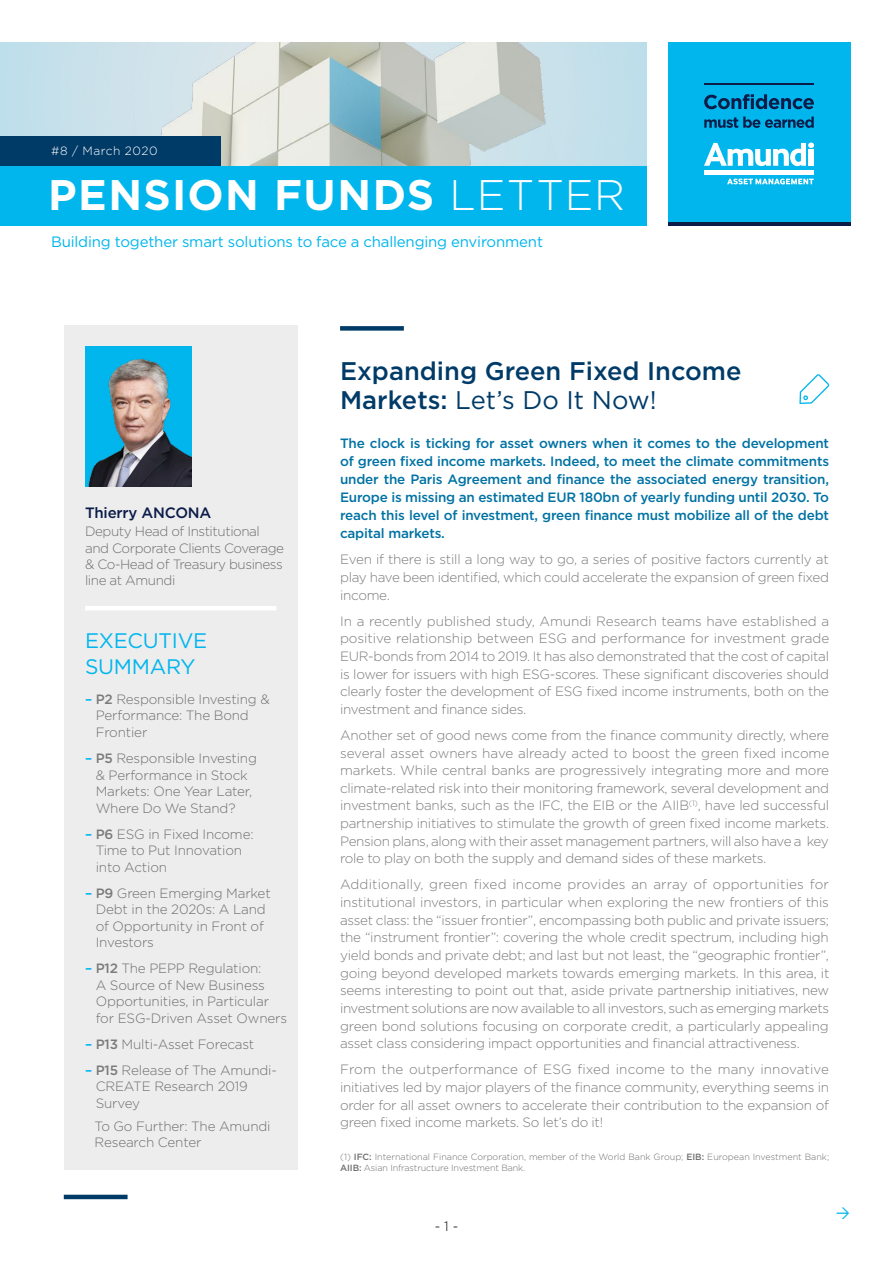
<style>
.page{position:relative;width:893px;height:1263px;background:#fff}
.page>*{position:absolute;margin:0;border:0;box-sizing:border-box;transform-origin:0 0}
.t1{font:700 42.75px "Gotham";letter-spacing:.03em;color:#fff}
.t2{font:500 25.5px/28.5px "Gotham";color:#003b68}
.t3{font:21px/25.2px "Gotham";letter-spacing:-.01em;color:#00b6ed}
.t4{font:15px "Gotham";letter-spacing:-.01em;color:#00b6ed}
.t5{font:500 15px "Gotham";letter-spacing:-.01em;color:#0c1c49}
.t6{font:300 13.5px/17.7px "Gotham";letter-spacing:-.02em;color:#7c7b7b;text-align:justify}
.t7{font:300 13.5px/16.5px "Gotham";letter-spacing:-.01em;color:#706f6f}
.t8{font:500 13.5px/18px "Gotham";letter-spacing:-.015em;color:#0072a3;text-align:justify}
.t9{font:300 13.5px/16.2px "Gotham";letter-spacing:-.03em;color:#706f6f}
.t10{font:300 13.5px "Gotham";color:#000}
.t11{font:300 12px "Gotham";letter-spacing:.05em;color:#fff}
.t12{font:300 9px/10.8px "Gotham";color:#706f6f}
.s1{font-weight:300}
.s2{font-weight:500;color:#00b6ed}
.s3{font-weight:500;color:#7c7b7b}
.s4{font-weight:400}
.s5{font-weight:500}
</style>
<div class="page">
<hr style="left:64px;top:1195px;width:64px;height:4px;background:#003b68">
<div style="left:340px;top:326px;width:64px;height:5px;background:#003b68"></div>
<div style="left:64px;top:325px;width:234px;height:844px;background:#ededed"></div>
<img style="left:85px;top:347px;width:106px;height:140px">
<hr style="left:85px;top:606px;width:191px;height:4px;background:#fff">
<svg style="left:799px;top:374px;width:30px;height:30px"></svg>
<div style="left:0;top:43px;width:646px;height:123px;background:#c2e0eb"></div>
<img style="left:79px;top:43px;width:480px;height:123px">
<div style="left:0;top:136px;width:220px;height:30px;background:#003b68"></div>
<div style="left:0;top:166px;width:646px;height:59px;background:#00b6ed"></div>
<div style="left:668px;top:43px;width:182px;height:182px;background:#00b6ed"></div>
<hr style="left:668px;top:222px;width:182px;height:3px;background:#0c1c49">
<hr style="left:704px;top:170px;width:110px;height:4px;background:#fff">
<svg style="left:704px;top:143px;width:110px;height:23px"></svg>
<div style="left:809px;top:149px;width:5px;height:17px;background:#fff"></div>
<svg style="left:727px;top:178px;width:87px;height:7px"></svg>
<hr style="left:704px;top:83px;width:110px;height:2px;background:#0c1c49">
<svg style="left:704px;top:94px;width:110px;height:15px"></svg>
<svg style="left:704px;top:117px;width:110px;height:11px"></svg>
<p class="t11" style="left:51px;top:143px;width:108px">#8 / March 2020</p>
<h1 class="t1" style="left:48px;top:167px;width:578px">PENSION FUNDS <span class="s1">LETTER</span></h1>
<p class="t4" style="left:51px;top:232px;width:494px">Building together smart solutions to face a challenging environment</p>
<p class="t5" style="left:85px;top:503px;width:128px">Thierry ANCONA</p>
<p class="t9" style="left:85px;top:523px;width:201px">Deputy Head of Institutional and Corporate Clients Coverage &amp; Co-Head of Treasury business line at Amundi</p>
<h3 class="t3" style="left:85px;top:628px;width:124px">EXECUTIVE<br>SUMMARY</h3>
<p class="t7" style="left:96px;top:690px;width:176px;text-indent:-11px"><span class="s2">–</span> <span class="s3">P2</span> Responsible Investing &amp;<br>Performance: The Bond<br>Frontier</p>
<p class="t7" style="left:96px;top:750px;width:163px;text-indent:-11px"><span class="s2">–</span> <span class="s3">P5</span> Responsible Investing &amp; Performance in Stock<br>Markets: One Year Later,<br>Where Do We Stand?</p>
<p class="t7" style="left:96px;top:825px;width:159px;text-indent:-11px"><span class="s2">–</span> <span class="s3">P6</span> ESG in Fixed Income:<br>Time to Put Innovation into Action</p>
<p class="t7" style="left:96px;top:884px;width:177px;text-indent:-11px"><span class="s2">–</span> <span class="s3">P9</span> Green Emerging Market<br>Debt in the 2020s: A Land of Opportunity in Front of<br>Investors</p>
<p class="t7" style="left:96px;top:960px;width:193px;text-indent:-11px"><span class="s2">–</span> <span class="s3">P12</span> The PEPP Regulation:<br>A Source of New Business<br>Opportunities, in Particular for ESG-Driven Asset Owners</p>
<p class="t7" style="left:85px;top:1035px;width:171px"><span class="s2">–</span> <span class="s3">P13</span> Multi-Asset Forecast</p>
<p class="t7" style="left:96px;top:1061px;width:183px;text-indent:-11px"><span class="s2">–</span> <span class="s3">P15</span> Release of The Amundi-<br>CREATE Research 2019<br>Survey</p>
<p class="t7" style="left:95px;top:1117px;width:177px">To Go Further: The Amundi<br>Research Center</p>
<h2 class="t2" style="left:340px;top:357px;width:403px">Expanding Green Fixed Income<br>Markets: <span class="s4">Let’s Do It Now!</span></h2>
<p class="t8" style="left:340px;top:434px;width:491px">The clock is ticking for asset owners when it comes to the development of green fixed income markets. Indeed, to meet the climate commitments under the Paris Agreement and finance the associated energy transition, Europe is missing an estimated EUR 180bn of yearly funding until 2030. To reach this level of investment, green finance must mobilize all of the debt capital markets.</p>
<p class="t6" style="left:340px;top:550px;width:490px">Even if there is still a long way to go, a series of positive factors currently at play have been identified, which could accelerate the expansion of green fixed income.</p>
<p class="t6" style="left:340px;top:612px;width:491px">In a recently published study, Amundi Research teams have established a positive relationship between ESG and performance for investment grade EUR-bonds from 2014 to 2019. It has also demonstrated that the cost of capital is lower for issuers with high ESG-scores. These significant discoveries should clearly foster the development of ESG fixed income instruments, both on the investment and finance sides.</p>
<p class="t6" style="left:340px;top:726px;width:491px">Another set of good news come from the finance community directly, where several asset owners have already acted to boost the green fixed income markets. While central banks are progressively integrating more and more climate-related risk into their monitoring framework, several development and investment banks, such as the IFC, the EIB or the AIIB<sup>(1)</sup>, have led successful partnership initiatives to stimulate the growth of green fixed income markets.<br>Pension plans, along with their asset management partners, will also have a key role to play on both the supply and demand sides of these markets.</p>
<p class="t6" style="left:340px;top:875px;width:491px">Additionally, green fixed income provides an array of opportunities for institutional investors, in particular when exploring the new frontiers of this asset class: the “issuer frontier”, encompassing both public and private issuers; the “instrument frontier”: covering the whole credit spectrum, including high yield bonds and private debt; and last but not least, the “geographic frontier”, going beyond developed markets towards emerging markets. In this area, it seems interesting to point out that, aside private partnership initiatives, new investment solutions are now available to all investors, such as emerging markets green bond solutions focusing on corporate credit, a particularly appealing asset class considering impact opportunities and financial attractiveness.</p>
<p class="t6" style="left:340px;top:1060px;width:491px">From the outperformance of ESG fixed income to the many innovative initiatives led by major players of the finance community, everything seems in order for all asset owners to accelerate their contribution to the expansion of green fixed income markets. So let’s do it!</p>
<p class="t12" style="left:340px;top:1151px;width:490px">(1) <span class="s5">IFC:</span> International Finance Corporation, member of the World Bank Group; <span class="s5">EIB:</span> European Investment Bank;<br><span class="s5">AIIB:</span> Asian Infrastructure Investment Bank.</p>
<p class="t10" style="left:435px;top:1218px;width:25px">- 1 -</p>
</div>
